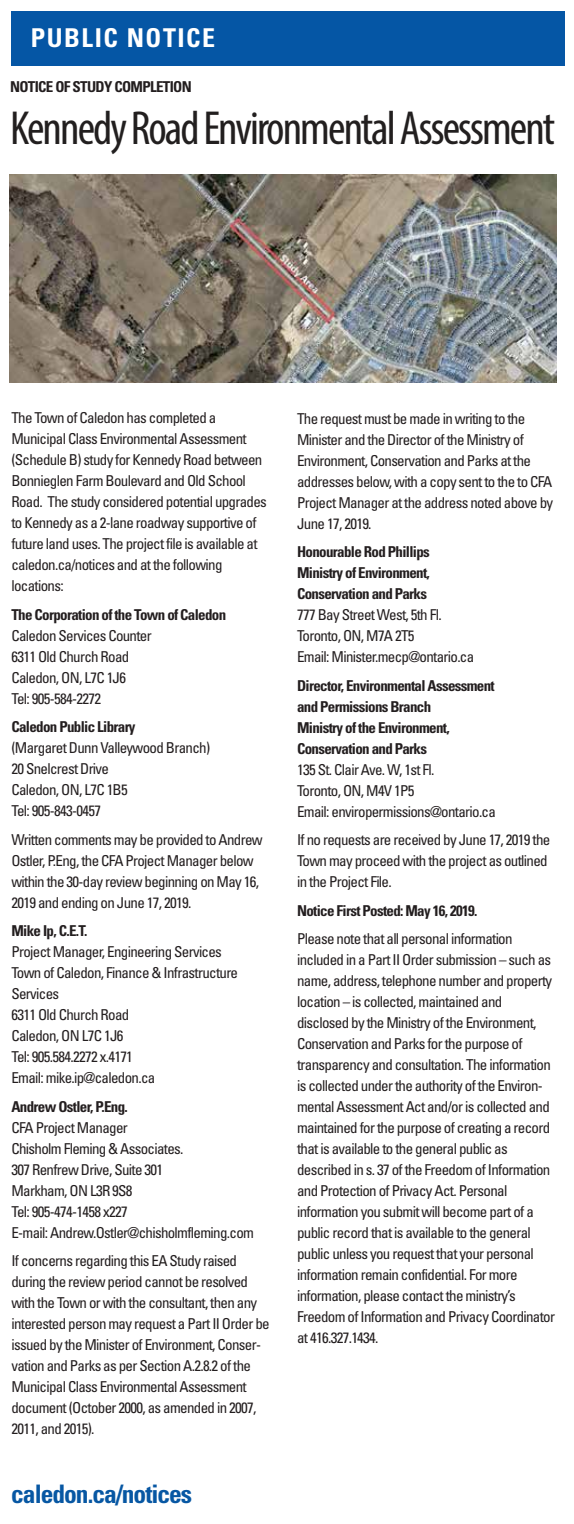
<style>
.page{position:relative;width:574px;height:1524px;background:#fff}
.page>*{position:absolute;margin:0;border:0;box-sizing:border-box;transform-origin:0 0}
.t1{font:condensed 48px "Myriad Pro";letter-spacing:-.04em;color:#221f1f}
.t2{font:700 condensed 25.95px "Univers";letter-spacing:.06em;color:#fff}
.t3{font:700 condensed 25.5px "Univers";letter-spacing:-.04em;color:#0757a3}
.t4{font:condensed 15px/21px "Univers";letter-spacing:-.045em;color:#231e1f}
.t5{font:700 condensed 15px/21px "Univers";letter-spacing:-.045em;color:#231e1f;text-align:justify}
</style>
<div class="page">
<div style="left:11px;top:11px;width:553px;height:54px;background:#0556a5"></div>
<img style="left:10px;top:175px;width:546px;height:208px">
<h2 class="t2" style="left:31px;top:22px;width:186px">PUBLIC NOTICE</h2>
<p class="t5" style="left:10px;top:76px;width:183px">NOTICE OF STUDY COMPLETION</p>
<h1 class="t1" style="left:10px;top:99px;width:546px">Kennedy Road Environmental Assessment</h1>
<p class="t4" style="left:11px;top:407px;width:257px">The Town of Caledon has completed a Municipal Class Environmental Assessment (Schedule B) study for Kennedy Road between Bonnieglen Farm Boulevard and Old School Road. The study considered potential upgrades to Kennedy as a 2-lane roadway supportive of future land uses. The project file is available at caledon.ca/notices and at the following locations:</p>
<p class="t5" style="left:11px;top:604px;width:216px">The Corporation of the Town of Caledon</p>
<p class="t4" style="left:11px;top:625px;width:142px">Caledon Services Counter<br>6311 Old Church Road<br>Caledon, ON, L7C 1J6<br>Tel: 905-584-2272</p>
<p class="t5" style="left:11px;top:716px;width:126px">Caledon Public Library</p>
<p class="t4" style="left:11px;top:737px;width:200px">(Margaret Dunn Valleywood Branch)<br>20 Snelcrest Drive<br>Caledon, ON, L7C 1B5<br>Tel: 905-843-0457</p>
<p class="t4" style="left:11px;top:828px;width:253px">Written comments may be provided to Andrew Ostler, P.Eng, the CFA Project Manager below within the 30-day review beginning on May 16, 2019 and ending on June 17, 2019.</p>
<p class="t5" style="left:11px;top:920px;width:78px">Mike Ip, C.E.T.</p>
<p class="t4" style="left:11px;top:941px;width:228px">Project Manager, Engineering Services<br>Town of Caledon, Finance &amp; Infrastructure<br>Services<br>6311 Old Church Road<br>Caledon, ON L7C 1J6<br>Tel: 905.584.2272 x.4171<br>Email: mike.ip@caledon.ca</p>
<p class="t5" style="left:11px;top:1095px;width:118px">Andrew Ostler, P.Eng.</p>
<p class="t4" style="left:11px;top:1116px;width:244px">CFA Project Manager<br>Chisholm Fleming &amp; Associates.<br>307 Renfrew Drive, Suite 301<br>Markham, ON L3R 9S8<br>Tel: 905-474-1458 x227<br>E-mail: Andrew.Ostler@chisholmfleming.com</p>
<p class="t4" style="left:11px;top:1250px;width:260px">If concerns regarding this EA Study raised during the review period cannot be resolved with the Town or with the consultant, then any interested person may request a Part II Order be issued by the Minister of Environment, Conser&shy;vation and Parks as per Section A.2.8.2 of the Municipal Class Environmental Assessment document (October 2000, as amended in 2007, 2011, and 2015).</p>
<h3 class="t3" style="left:11px;top:1478px;width:182px">caledon.ca/notices</h3>
<p class="t4" style="left:297px;top:407px;width:258px">The request must be made in writing to the Minister and the Director of the Ministry of Environment, Conservation and Parks at the addresses below, with a copy sent to the to CFA Project Manager at the address noted above by June 17, 2019.</p>
<p class="t5" style="left:297px;top:541px;width:134px">Honourable Rod Phillips Ministry of Environment, Conservation and Parks</p>
<p class="t4" style="left:297px;top:604px;width:179px">777 Bay Street West, 5th Fl.<br>Toronto, ON, M7A 2T5<br>Email: Minister.mecp@ontario.ca</p>
<p class="t5" style="left:297px;top:674px;width:199px;text-align:left">Director, Environmental Assessment and Permissions Branch<br>Ministry of the Environment,<br>Conservation and Parks</p>
<p class="t4" style="left:297px;top:758px;width:200px">135 St. Clair Ave. W, 1st Fl.<br>Toronto, ON, M4V 1P5<br>Email: enviropermissions@ontario.ca</p>
<p class="t4" style="left:297px;top:829px;width:255px">If no requests are received by June 17, 2019 the<br>Town may proceed with the project as outlined in the Project File.</p>
<p class="t5" style="left:297px;top:899px;width:182px">Notice First Posted: May 16, 2019.</p>
<p class="t4" style="left:297px;top:928px;width:259px">Please note that all personal information included in a Part II Order submission – such as name, address, telephone number and property location – is collected, maintained and disclosed by the Ministry of the Environment, Conservation and Parks for the purpose of transparency and consultation. The information is collected under the authority of the Environ&shy;mental Assessment Act and/or is collected and maintained for the purpose of creating a record that is available to the general public as described in s. 37 of the Freedom of Information and Protection of Privacy Act. Personal information you submit will become part of a public record that is available to the general public unless you request that your personal information remain confidential. For more information, please contact the ministry’s Freedom of Information and Privacy Coordinator at 416.327.1434.</p>
</div>
